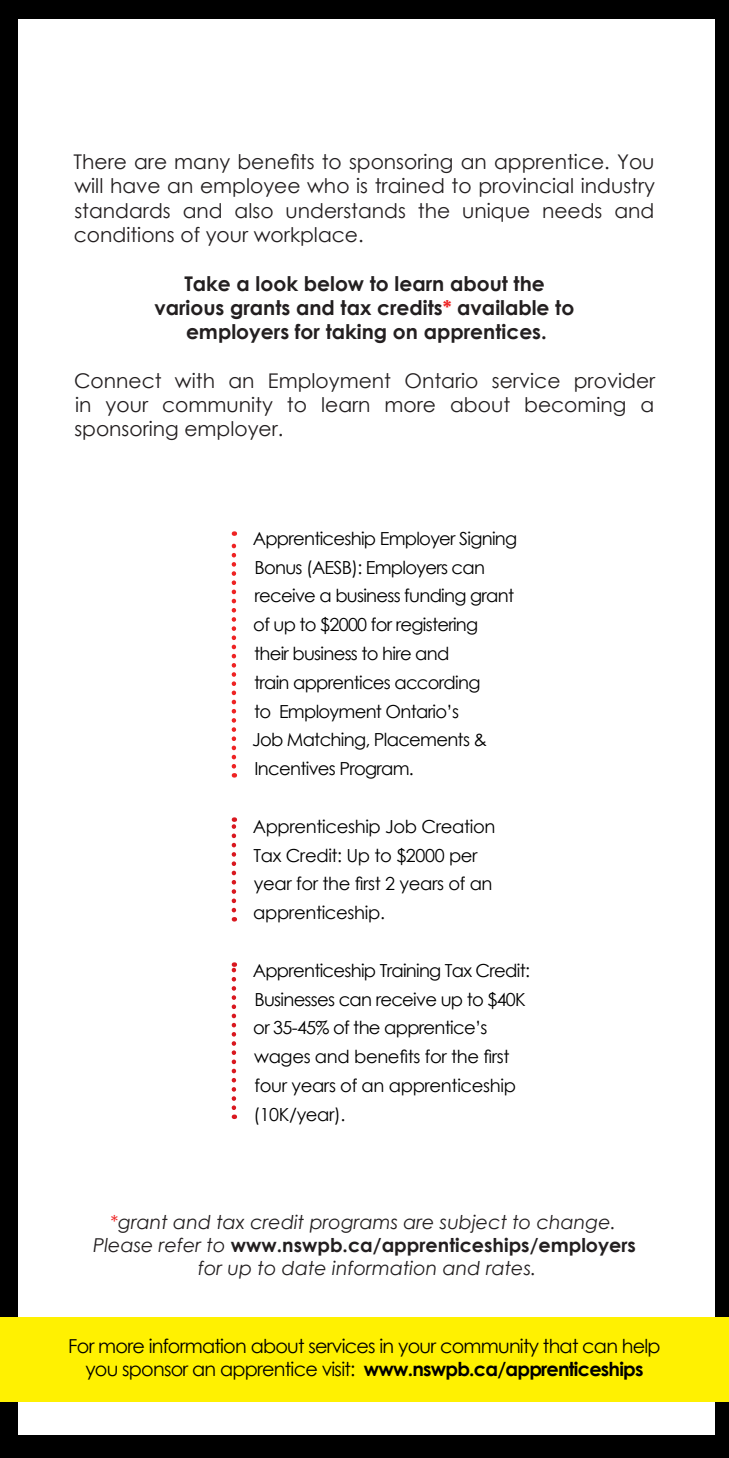
<style>
.page{position:relative;width:729px;height:1458px;background:#000}
.page>*{position:absolute;margin:0;border:0;box-sizing:border-box;transform-origin:0 0}
.t1{font:20.25px/24.3px "Century Gothic";color:#231f20;text-align:justify}
.t2{font:700 20.25px "Century Gothic";color:#231f20}
.t3{font:19.35px "Century Gothic";letter-spacing:-.04em;color:#000}
.t4{font:italic 19.12px "Century Gothic";color:#231f20}
.t5{font:700 19.12px "Century Gothic";color:#231f20}
.t6{font:18px/28.8px "Century Gothic";letter-spacing:-.04em;color:#000}
.t7{font:18px/28.8px "Century Gothic";letter-spacing:-.02em;color:#000}
.s1{color:#ee2323}
.s2{font-weight:400;font-style:italic}
.s3{font-weight:700}
</style>
<div class="page">
<div style="left:18px;top:19px;width:697px;height:1416px;background:#fff"></div>
<div style="left:0;top:1318px;width:729px;height:84px;background:#fff101"></div>
<svg style="left:232px;top:531px;width:4px;height:235px"></svg>
<svg style="left:232px;top:817px;width:4px;height:93px"></svg>
<svg style="left:232px;top:962px;width:4px;height:146px"></svg>
<p class="t1" style="left:74px;top:149px;width:583px">There are many benefits to sponsoring an apprentice. You will have an employee who is trained to provincial industry standards and also understands the unique needs and conditions of your workplace.</p>
<p class="t2" style="left:184px;top:268px;width:362px">Take a look below to learn about the</p>
<p class="t2" style="left:154px;top:292px;width:421px">various grants and tax credits<span class="s1">*</span> available to</p>
<p class="t2" style="left:186px;top:317px;width:362px">employers for taking on apprentices.</p>
<p class="t1" style="left:74px;top:368px;width:583px">Connect with an Employment Ontario service provider in your community to learn more about becoming a sponsoring employer.</p>
<p class="t6" style="left:252px;top:524px;width:267px">Apprenticeship Employer Signing<br>Bonus (AESB): Employers can receive a business funding grant of up to $2000 for registering<br>their business to hire and<br>train apprentices according<br>to Employment Ontario’s<br>Job Matching, Placements &amp;<br>Incentives Program.</p>
<p class="t7" style="left:253px;top:812px;width:244px">Apprenticeship Job Creation<br>Tax Credit: Up to $2000 per year for the first 2 years of an apprenticeship.</p>
<p class="t6" style="left:253px;top:956px;width:279px">Apprenticeship Training Tax Credit:<br>Businesses can receive up to $40K or 35-45% of the apprentice’s wages and benefits for the first four years of an apprenticeship (10K/year).</p>
<p class="t4" style="left:110px;top:1209px;width:508px"><span class="s1">*</span>grant and tax credit programs are subject to change.</p>
<p class="t5" style="left:93px;top:1231px;width:544px"><span class="s2">Please refer to</span> www.nswpb.ca/apprenticeships/employers</p>
<p class="t4" style="left:198px;top:1255px;width:340px">for up to date information and rates.</p>
<p class="t3" style="left:68px;top:1333px;width:594px">For more information about services in your community that can help</p>
<p class="t3" style="left:85px;top:1356px;width:560px">you sponsor an apprentice visit: <span class="s3">www.nswpb.ca/apprenticeships</span></p>
</div>
